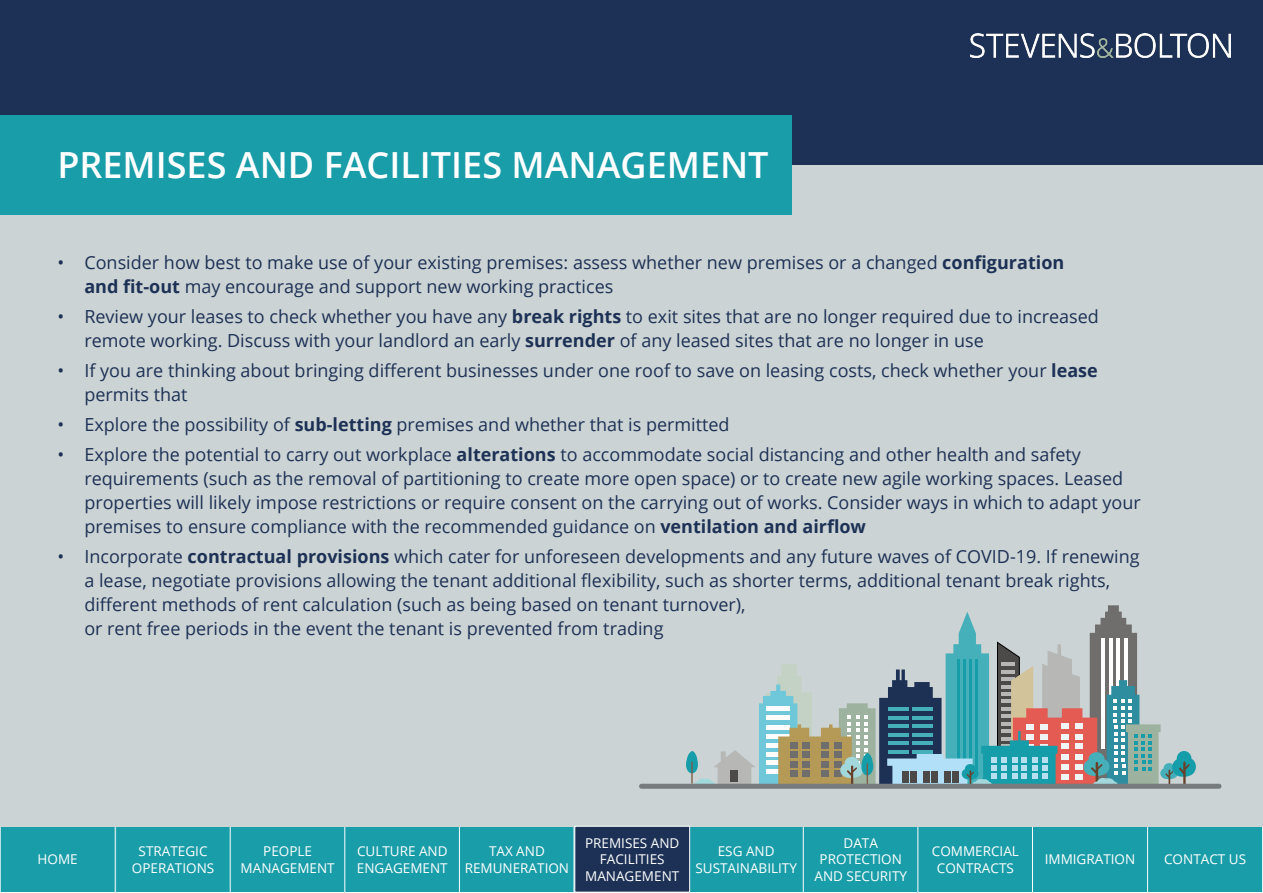
<style>
.page{position:relative;width:1263px;height:893px;background:#fff}
.page>*{position:absolute;margin:0;border:0;box-sizing:border-box;transform-origin:0 0}
.t1{font:600 36px "Open Sans";color:#fff}
.t2{font:18px/24px "Open Sans";color:#1c3155}
.t3{font:13.5px/16.5px "Open Sans";color:#fff;text-align:center}
.s1{font-weight:700}
</style>
<div class="page">
<div style="left:689px;top:826px;width:115px;height:66px;background:#199da9"></div>
<div style="left:688px;top:826px;width:116px;height:67px;border:1px solid #fff"></div>
<div style="left:803px;top:826px;width:115px;height:66px;background:#199da9"></div>
<div style="left:803px;top:826px;width:115px;height:67px;border:1px solid #fff"></div>
<div style="left:918px;top:826px;width:115px;height:66px;background:#199da9"></div>
<div style="left:918px;top:826px;width:115px;height:67px;border:1px solid #fff"></div>
<div style="left:1032px;top:826px;width:115px;height:66px;background:#199da9"></div>
<div style="left:1032px;top:826px;width:116px;height:67px;border:1px solid #fff"></div>
<div style="left:116px;top:826px;width:115px;height:66px;background:#199da9"></div>
<div style="left:115px;top:826px;width:116px;height:67px;border:1px solid #fff"></div>
<div style="left:230px;top:826px;width:115px;height:66px;background:#199da9"></div>
<div style="left:230px;top:826px;width:115px;height:67px;border:1px solid #fff"></div>
<div style="left:345px;top:826px;width:115px;height:66px;background:#199da9"></div>
<div style="left:345px;top:826px;width:115px;height:67px;border:1px solid #fff"></div>
<div style="left:459px;top:826px;width:115px;height:66px;background:#199da9"></div>
<div style="left:459px;top:826px;width:116px;height:67px;border:1px solid #fff"></div>
<div style="left:574px;top:826px;width:115px;height:67px;border:1px solid #fff"></div>
<div style="left:1147px;top:826px;width:115px;height:66px;background:#199da9"></div>
<div style="left:1147px;top:826px;width:116px;height:67px;border:1px solid #fff"></div>
<div style="left:0;top:826px;width:115px;height:66px;background:#199da9"></div>
<div style="left:0;top:826px;width:115px;height:67px;border:1px solid #fff"></div>
<div style="left:0;top:165px;width:1262px;height:661px;background:#ccd3d4"></div>
<div style="left:0;top:0;width:1263px;height:165px;background:#1c3155"></div>
<div style="left:0;top:115px;width:792px;height:99px;background:#199da9"></div>
<div style="left:575px;top:826px;width:115px;height:66px;background:#1c3155"></div>
<div style="left:575px;top:826px;width:115px;height:66px;border:1px solid #fff"></div>
<svg style="left:686px;top:605px;width:510px;height:179px"></svg>
<hr style="left:691px;top:761px;width:2px;height:23px;background:#7c5b48">
<div style="left:639px;top:784px;width:582px;height:5px;background:#767b7d;border-radius:3px"></div>
<img style="left:970px;top:34px;width:260px;height:23px">
<h1 class="t1" style="left:57px;top:141px;width:713px">PREMISES AND FACILITIES MANAGEMENT</h1>
<p class="t2" style="left:84px;top:250px;width:981px;text-indent:-27px">• Consider how best to make use of your existing premises: assess whether new premises or a changed <span class="s1">configuration and fit-out</span> may encourage and support new working practices</p>
<p class="t2" style="left:84px;top:304px;width:1016px;text-indent:-27px">• Review your leases to check whether you have any <span class="s1">break rights</span> to exit sites that are no longer required due to increased remote working. Discuss with your landlord an early <span class="s1">surrender</span> of any leased sites that are no longer in use</p>
<p class="t2" style="left:84px;top:358px;width:1015px;text-indent:-27px">• If you are thinking about bringing different businesses under one roof to save on leasing costs, check whether your <span class="s1">lease </span>permits that</p>
<p class="t2" style="left:57px;top:412px;width:674px">• Explore the possibility of <span class="s1">sub-letting</span> premises and whether that is permitted</p>
<p class="t2" style="left:84px;top:442px;width:1058px;text-indent:-27px">• Explore the potential to carry out workplace <span class="s1">alterations</span> to accommodate social distancing and other health and safety requirements (such as the removal of partitioning to create more open space) or to create new agile working spaces. Leased properties will likely impose restrictions or require consent on the carrying out of works. Consider ways in which to adapt your premises to ensure compliance with the recommended guidance on <span class="s1">ventilation and airflow</span></p>
<p class="t2" style="left:84px;top:544px;width:1057px;text-indent:-27px">• Incorporate <span class="s1">contractual provisions</span> which cater for unforeseen developments and any future waves of COVID-19. If renewing a lease, negotiate provisions allowing the tenant additional flexibility, such as shorter terms, additional tenant break rights, different methods of rent calculation (such as being based on tenant turnover),<br>or rent free periods in the event the tenant is prevented from trading</p>
<p class="t3" style="left:585px;top:834px;width:96px">PREMISES AND<br>FACILITIES<br>MANAGEMENT</p>
<p class="t3" style="left:695px;top:843px;width:103px">ESG AND<br>SUSTAINABILITY</p>
<p class="t3" style="left:814px;top:834px;width:94px">DATA<br>PROTECTION<br>AND SECURITY</p>
<p class="t3" style="left:932px;top:843px;width:89px">COMMERCIAL<br>CONTRACTS</p>
<p class="t3" style="left:1045px;top:851px;width:92px">IMMIGRATION</p>
<p class="t3" style="left:132px;top:843px;width:84px">STRATEGIC<br>OPERATIONS</p>
<p class="t3" style="left:241px;top:843px;width:96px">PEOPLE<br>MANAGEMENT</p>
<p class="t3" style="left:357px;top:843px;width:92px;text-align:left">CULTURE AND<br>ENGAGEMENT</p>
<p class="t3" style="left:465px;top:843px;width:106px">TAX AND<br>REMUNERATION</p>
<p class="t3" style="left:38px;top:851px;width:42px">HOME</p>
<p class="t3" style="left:1164px;top:851px;width:83px">CONTACT US</p>
</div>
